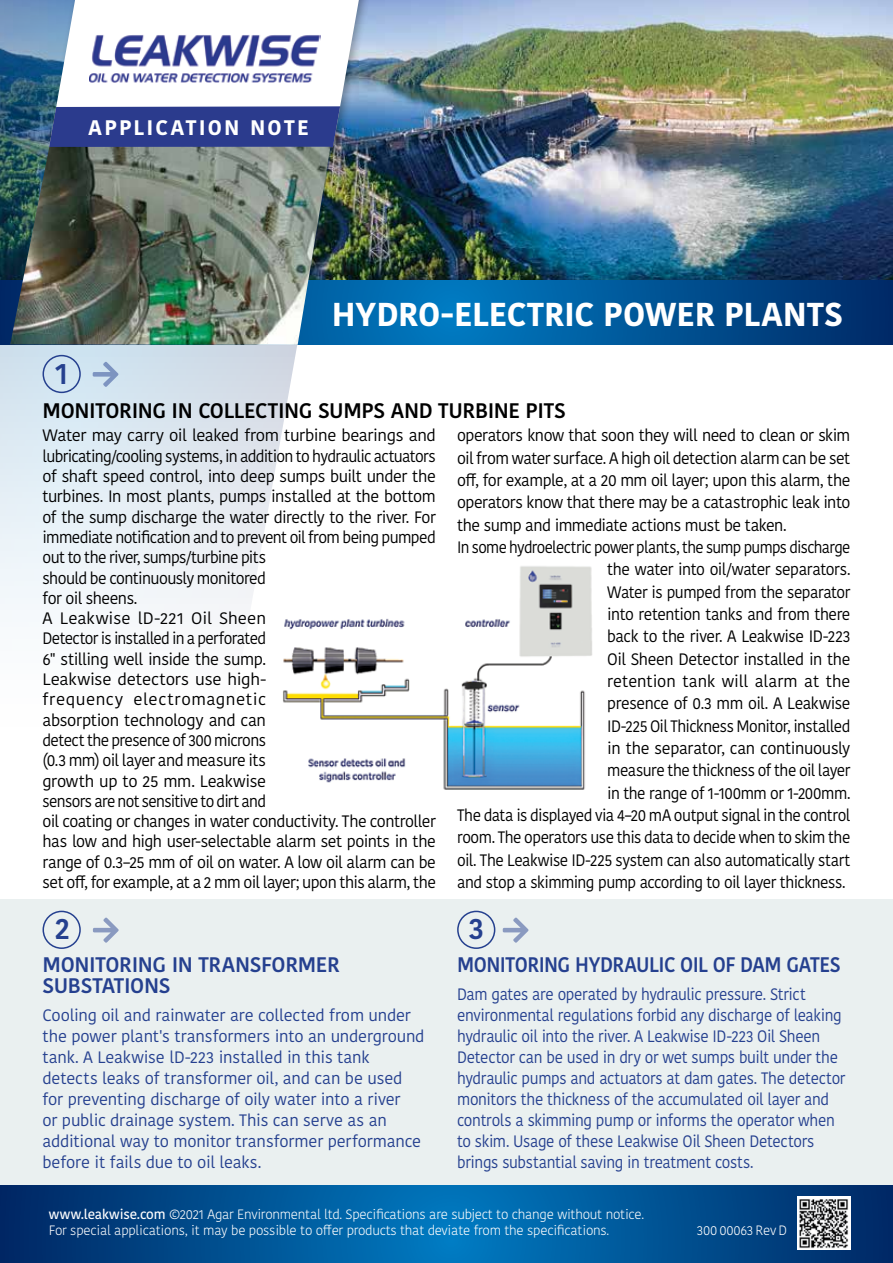
<style>
.page{position:relative;width:893px;height:1263px;background:#fff}
.page>*{position:absolute;margin:0;border:0;box-sizing:border-box;transform-origin:0 0}
.t1{font:700 33px "Kohinoor Bangla";letter-spacing:-.005em;color:#fff}
.t2{font:600 30px "Kohinoor Bangla";color:#25408f}
.t3{font:600 21px "Kohinoor Bangla";letter-spacing:-.015em;color:#000}
.t4{font:600 21px/21px "Kohinoor Bangla";letter-spacing:-.02em;color:#25408f}
.t5{font:600 21px "Kohinoor Bangla";letter-spacing:-.02em;color:#25408f;scale:.93 1}
.t6{font:700 21px "Kohinoor Bangla";letter-spacing:.105em;color:#fff}
.t7{font:16.5px/20.2px "Kohinoor Bangla";letter-spacing:-.03em;color:#000}
.t8{font:16.5px/21px "Kohinoor Bangla";letter-spacing:-.02em;color:#25408f;scale:.93 1}
.t9{font:16.5px "Kohinoor Bangla";letter-spacing:-.03em;color:#000;scale:.94 1}
.t10{font:16.5px/21px "Kohinoor Bangla";letter-spacing:-.02em;color:#25408f}
.t11{font:16.5px "Kohinoor Bangla";letter-spacing:-.03em;color:#000;scale:.96 1}
.t12{font:16.5px "Kohinoor Bangla";letter-spacing:-.03em;color:#000;scale:.92 1}
.t13{font:16.5px "Kohinoor Bangla";letter-spacing:-.03em;color:#000;scale:.95 1}
.t14{font:16.5px "Kohinoor Bangla";letter-spacing:-.005em;color:#000}
.t15{font:16.5px "Kohinoor Bangla";letter-spacing:-.01em;color:#000}
.t16{font:16.5px "Kohinoor Bangla";letter-spacing:.03em;color:#000}
.t17{font:300 13.5px "Kohinoor Bangla";letter-spacing:-.02em;color:#fff}
.s1{font-weight:500}
</style>
<div class="page">
<img style="left:404px;top:0;width:489px;height:281px">
<img style="left:0;top:0;width:404px;height:610px">
<div style="left:0;top:899px;width:893px;height:303px;background:#eaf0f0"></div>
<div style="left:43px;top:911px;width:38px;height:38px;border:2px solid #25408f;border-radius:50%"></div>
<svg style="left:93px;top:917px;width:26px;height:26px"></svg>
<div style="left:457px;top:911px;width:38px;height:38px;border:2px solid #25408f;border-radius:50%"></div>
<svg style="left:503px;top:917px;width:26px;height:26px"></svg>
<svg style="left:0;top:281px;width:893px;height:63px;background:#005699"></svg>
<svg style="left:0;top:1185px;width:893px;height:78px;background:#005192"></svg>
<img style="left:797px;top:1196px;width:53px;height:53px">
<div style="left:44px;top:0;width:340px;height:159px;background:#000;opacity:.31"></div>
<svg style="left:49px;top:0;width:310px;height:147px"></svg>
<svg style="left:49px;top:106px;width:306px;height:41px;background:#2f418e"></svg>
<img style="left:89px;top:33px;width:231px;height:52px">
<img style="left:266px;top:559px;width:326px;height:231px">
<div style="left:43px;top:355px;width:38px;height:38px;border:2px solid #25408f;border-radius:50%"></div>
<svg style="left:93px;top:362px;width:26px;height:25px"></svg>
<img style="left:10px;top:147px;width:320px;height:198px">
<p class="t6" style="left:88px;top:109px;width:153px">APPLICATION</p>
<p class="t6" style="left:250px;top:109px;width:60px">NOTE</p>
<h2 class="t2" style="left:55px;top:349px;width:15px">1</h2>
<h1 class="t1" style="left:332px;top:286px;width:513px">HYDRO-ELECTRIC POWER PLANTS</h1>
<p class="t3" style="left:43px;top:393px;width:525px">MONITORING IN COLLECTING SUMPS AND TURBINE PITS</p>
<p class="t7" style="left:43px;top:425px;width:395px">Water may carry oil leaked from turbine bearings and lubricating/cooling systems in, addition to hydraulic actuators of shaft speed control, into deep sumps built under the turbines In. most plants, pumps installed at the bottom of the sump discharge the water directly to the river. For immediate notification and to prevent oil from being pumped out to the river, sumps/turbine pits<br>should be continuously monitored<br>for oil sheens.<br>A Leakwise lD-221 Oil Sheen<br>Detector is installed in a perforated<br>6" stilling well inside the sump.</p>
<p class="t16" style="left:134px;top:687px;width:134px">electromagnetic</p>
<p class="t15" style="left:43px;top:667px;width:225px">Leakwise detectors use high-</p>
<p class="t7" style="left:43px;top:709px;width:395px">absorption technology and can<br>detect the presence of 300 microns<br>(0.3 mm) oil layer and measure its<br>growth up to 25 mm. Leakwise<br>sensors are not sensitive to dirt and<br>oil coating or changes in water conductivity. The controller has low and high user-selectable alarm set points in the range of 0.3–25 mm of oil on water A. low oil alarm can be set off, for example, at 2a mm oil layer; upon this alarm, the</p>
<p class="t16" style="left:43px;top:687px;width:82px">frequency</p>
<h2 class="t2" style="left:55px;top:903px;width:16px">2</h2>
<p class="t7" style="left:457px;top:425px;width:395px">operators know that soon they will need to clean or skim</p>
<p class="t7" style="left:457px;top:447px;width:395px">oil from water surface A. high oil detection alarm can be set</p>
<p class="t7" style="left:457px;top:470px;width:395px">off, for example, at a 20 mm oil layer; upon this alarm, the</p>
<p class="t7" style="left:457px;top:492px;width:395px">operators know that there may be a catastrophic leak into</p>
<p class="t7" style="left:457px;top:514px;width:331px">the sump and immediate actions must be taken.</p>
<p class="t12" style="left:457px;top:535px;width:429px">In some hydroelectric power plants, the sump pumps discharge</p>
<p class="t11" style="left:607px;top:557px;width:255px">the water into oil/water separators.</p>
<p class="t9" style="left:607px;top:579px;width:260px">Water is pumped from the separator</p>
<p class="t13" style="left:607px;top:602px;width:258px">into retention tanks and from there</p>
<p class="t11" style="left:607px;top:624px;width:255px">back to the river A. Leakwise ID-223</p>
<p class="t7" style="left:607px;top:648px;width:245px">Oil Sheen Detector installed in the</p>
<p class="t14" style="left:607px;top:669px;width:245px">retention tank will alarm at the</p>
<p class="t11" style="left:607px;top:691px;width:255px">presence of 0.3 mm oil A. Leakwise</p>
<p class="t9" style="left:607px;top:713px;width:260px">ID-225 Oil Thickness Monitor, installed</p>
<p class="t7" style="left:607px;top:738px;width:245px">in the separator, can continuously</p>
<p class="t9" style="left:607px;top:758px;width:260px">measure the thickness of the oil layer</p>
<p class="t9" style="left:607px;top:780px;width:260px">in the range of 1-100mm or 1-200mm.</p>
<p class="t9" style="left:457px;top:803px;width:420px">The data is displayed via –4 20 mA output signal in the control</p>
<p class="t9" style="left:457px;top:825px;width:420px">room. The operators use this data to decide when to skim the</p>
<p class="t9" style="left:457px;top:847px;width:420px">oil. The Leakwise ID-225 system can also automatically start</p>
<p class="t9" style="left:457px;top:869px;width:415px">and stop a skimming pump according to oil layer thickness.</p>
<h2 class="t2" style="left:469px;top:904px;width:17px">3</h2>
<p class="t4" style="left:43px;top:953px;width:299px">MONITORING IN TRANSFORMER<br>SUBSTATIONS</p>
<p class="t10" style="left:43px;top:1004px;width:383px">Cooling oil and rainwater are collected from under the power plant s' transformers into an underground tank A. Leakwise lD-223 installed in this tank detects leaks of transformer oil, and can be used for preventing discharge of oily water into a river<br>or public drainage system. This can serve as an additional way to monitor transformer performance before it fails due to oil leaks.</p>
<p class="t5" style="left:457px;top:947px;width:414px">MONITORING HYDRAULIC OIL OF DAM GATES</p>
<p class="t8" style="left:457px;top:983px;width:419px">Dam gates are operated by hydraulic pressure. Strict environmental regulations forbid any discharge of leaking hydraulic oil into the river A. Leakwise ID-223 Oil Sheen Detector can be used in dry or wet sumps built under the hydraulic pumps and actuators at dam gates. The detector monitors the thickness of the accumulated oil layer and controls a skimming pump or informs the operator when to skim. Usage of these Leakwise Oil Sheen Detectors brings substantial saving in treatment costs.</p>
<p class="t17" style="left:49px;top:1204px;width:597px"><span class="s1">www.leakwise.com</span> ©2021 Agar Environmental ltd. Specifications are subject to change without notice.</p>
<p class="t17" style="left:697px;top:1220px;width:92px">300 00063 Rev D</p>
<p class="t17" style="left:49px;top:1220px;width:562px">For special applications it, may be possible to offer products that deviate from the specifications.</p>
</div>
